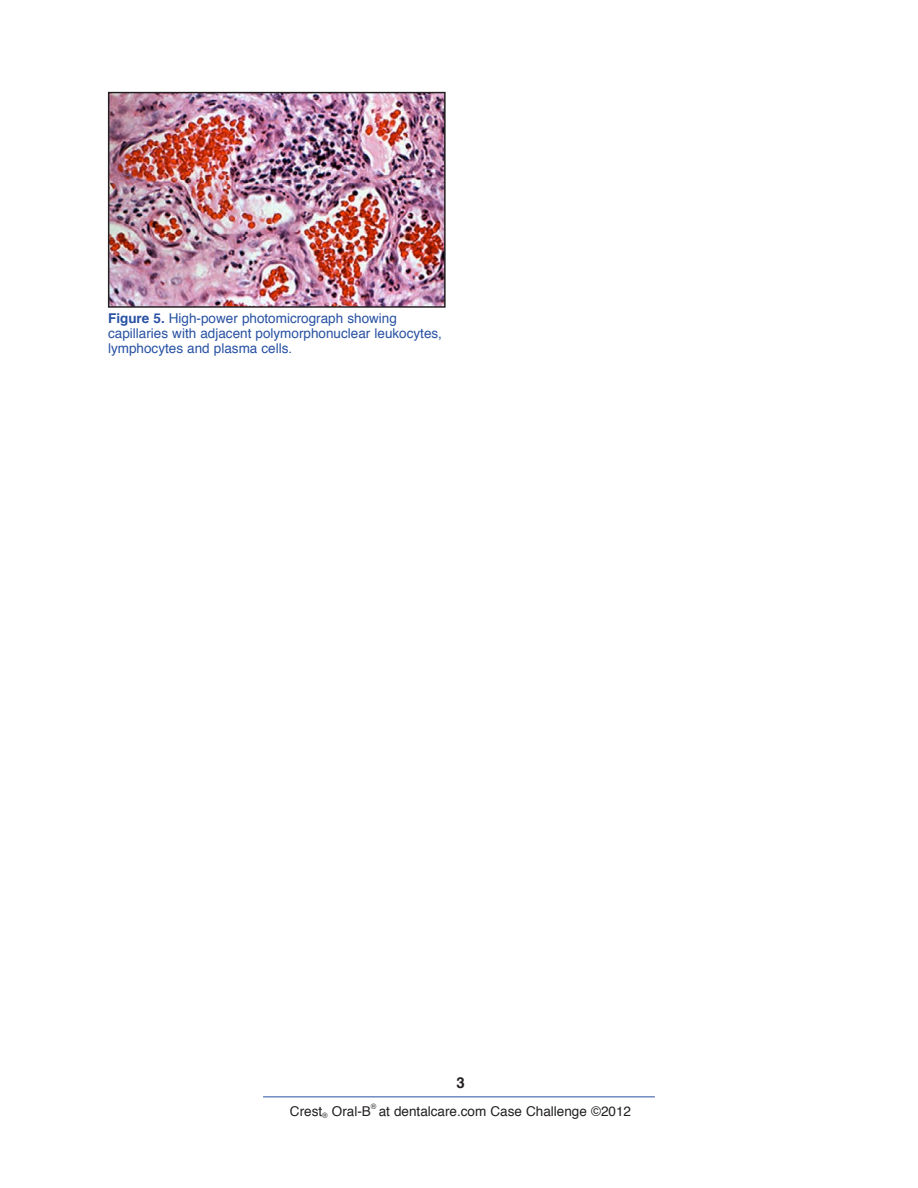
<style>
.page{position:relative;width:918px;height:1188px;background:#fff}
.page>*{position:absolute;margin:0;border:0;box-sizing:border-box;transform-origin:0 0}
.t1{font:700 15px "Helvetica";color:#231f20}
.Figure_bold{font:13.5px/15px "Helvetica";color:#2851a3}
.t2{font:13.5px "Helvetica";color:#231f20}
.t3{font:7.5px "Helvetica";color:#231f20}
.s1{font-weight:700}
</style>
<div class="page">
<hr style="left:263px;top:1096px;width:392px;height:1px;background:#2851a3">
<img style="left:111px;top:95px;width:332px;height:210px">
<div style="left:108px;top:92px;width:338px;height:216px;border:2px solid #231f20"></div>
<p class="Figure_bold" style="left:108px;top:312px;width:335px"><span class="s1">Figure 5.</span> High-power photomicrograph showing capillaries with adjacent polymorphonuclear leukocytes, lymphocytes and plasma cells.</p>
<p class="t1" style="left:456px;top:1070px;width:10px">3</p>
<p class="t3" style="left:371px;top:1100px;width:7px">®</p>
<p class="t2" style="left:290px;top:1101px;width:82px">Crest<sub>®</sub> Oral-B</p>
<p class="t2" style="left:379px;top:1101px;width:254px">at dentalcare.com Case Challenge ©2012</p>
</div>
